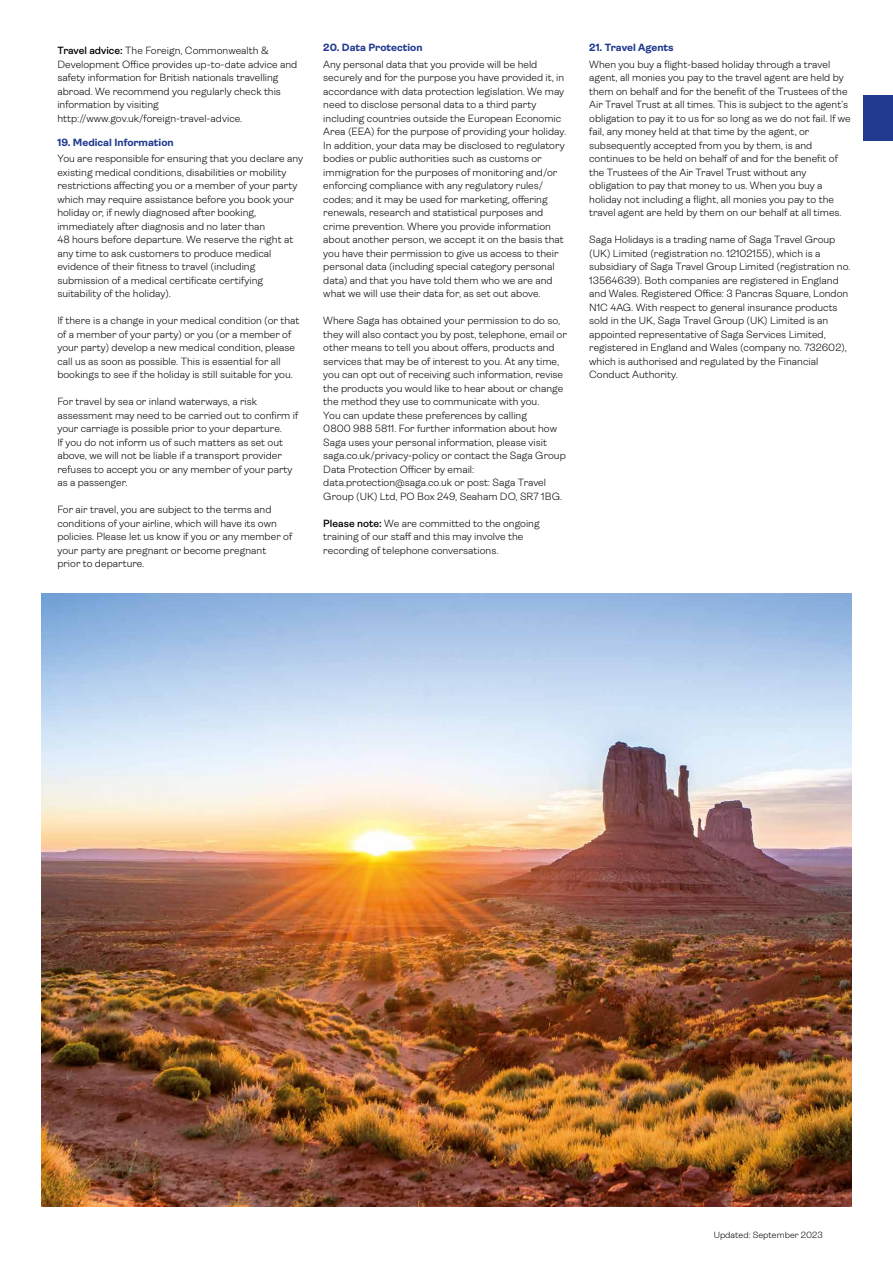
<style>
.page{position:relative;width:893px;height:1263px;background:#fff}
.page>*{position:absolute;margin:0;border:0;box-sizing:border-box;transform-origin:0 0}
.t1{font:300 10.5px/13.5px "Ambit";color:#000}
.t2{font:700 10.5px "Ambit";color:#213a8f}
.t3{font:300 9px "Ambit";color:#000}
.s1{font-weight:600}
</style>
<div class="page">
<img style="left:41px;top:594px;width:810px;height:612px">
<div style="left:863px;top:95px;width:30px;height:45px;background:#213a8f"></div>
<p class="t1" style="left:57px;top:44px;width:241px"><span class="s1">Travel advice:</span> The Foreign, Commonwealth &amp; Development Office provides up-to-date advice and safety information for British nationals travelling abroad. We recommend you regularly check this information by visiting http://www.gov.uk/foreign-travel-advice.</p>
<p class="t2" style="left:57px;top:136px;width:118px">19. Medical Information</p>
<p class="t1" style="left:57px;top:152px;width:247px">You are responsible for ensuring that you declare any existing medical conditions, disabilities or mobility restrictions affecting you or a member of your party which may require assistance before you book your holiday or, if newly diagnosed after booking, immediately after diagnosis and no later than<br>48 hours before departure. We reserve the right at any time to ask customers to produce medical evidence of their fitness to travel (including submission of a medical certificate certifying suitability of the holiday).</p>
<p class="t1" style="left:57px;top:314px;width:244px">If there is a change in your medical condition (or that of a member of your party) or you (or a member of your party) develop a new medical condition, please call us as soon as possible. This is essential for all bookings to see if the holiday is still suitable for you.</p>
<p class="t1" style="left:57px;top:395px;width:242px">For travel by sea or inland waterways, a risk assessment may need to be carried out to confirm if your carriage is possible prior to your departure.<br>If you do not inform us of such matters as set out above, we will not be liable if a transport provider refuses to accept you or any member of your party as a passenger.</p>
<p class="t1" style="left:57px;top:503px;width:236px">For air travel, you are subject to the terms and conditions of your airline, which will have its own policies. Please let us know if you or any member of your party are pregnant or become pregnant<br>prior to departure.</p>
<p class="t2" style="left:323px;top:42px;width:101px">20. Data Protection</p>
<p class="t1" style="left:323px;top:57px;width:244px">Any personal data that you provide will be held securely and for the purpose you have provided it, in accordance with data protection legislation. We may need to disclose personal data to a third party including countries outside the European Economic Area (EEA) for the purpose of providing your holiday.<br>In addition, your data may be disclosed to regulatory bodies or public authorities such as customs or immigration for the purposes of monitoring and/or enforcing compliance with any regulatory rules/ codes; and it may be used for marketing, offering renewals, research and statistical purposes and crime prevention. Where you provide information about another person, we accept it on the basis that you have their permission to give us access to their personal data (including special category personal data) and that you have told them who we are and what we will use their data for, as set out above.</p>
<p class="t1" style="left:323px;top:314px;width:245px">Where Saga has obtained your permission to do so, they will also contact you by post, telephone, email or other means to tell you about offers, products and services that may be of interest to you. At any time, you can opt out of receiving such information, revise the products you would like to hear about or change the method they use to communicate with you.<br>You can update these preferences by calling<br>0800 988 5811. For further information about how Saga uses your personal information, please visit saga.co.uk/privacy-policy or contact the Saga Group Data Protection Officer by email: data.protection@saga.co.uk or post: Saga Travel Group (UK) Ltd, PO Box 249, Seaham DO, SR7 1BG.</p>
<p class="t1" style="left:323px;top:516px;width:218px"><span class="s1">Please note:</span> We are committed to the ongoing training of our staff and this may involve the recording of telephone conversations.</p>
<p class="t2" style="left:589px;top:42px;width:86px">21. Travel Agents</p>
<p class="t1" style="left:589px;top:57px;width:263px">When you buy a flight-based holiday through a travel agent, all monies you pay to the travel agent are held by them on behalf and for the benefit of the Trustees of the Air Travel Trust at all times. This is subject to the agent’s obligation to pay it to us for so long as we do not fail. If we fail, any money held at that time by the agent, or subsequently accepted from you by them, is and continues to be held on behalf of and for the benefit of the Trustees of the Air Travel Trust without any obligation to pay that money to us. When you buy a holiday not including a flight, all monies you pay to the travel agent are held by them on our behalf at all times.</p>
<p class="t1" style="left:589px;top:233px;width:263px">Saga Holidays is a trading name of Saga Travel Group (UK) Limited (registration no. 12102155), which is a subsidiary of Saga Travel Group Limited (registration no.<br>13564639). Both companies are registered in England and Wales. Registered Office: 3 Pancras Square, London N1C 4AG. With respect to general insurance products sold in the UK, Saga Travel Group (UK) Limited is an appointed representative of Saga Services Limited, registered in England and Wales (company no. 732602), which is authorised and regulated by the Financial Conduct Authority.</p>
<p class="t3" style="left:714px;top:1230px;width:111px">Updated: September 2023</p>
</div>
